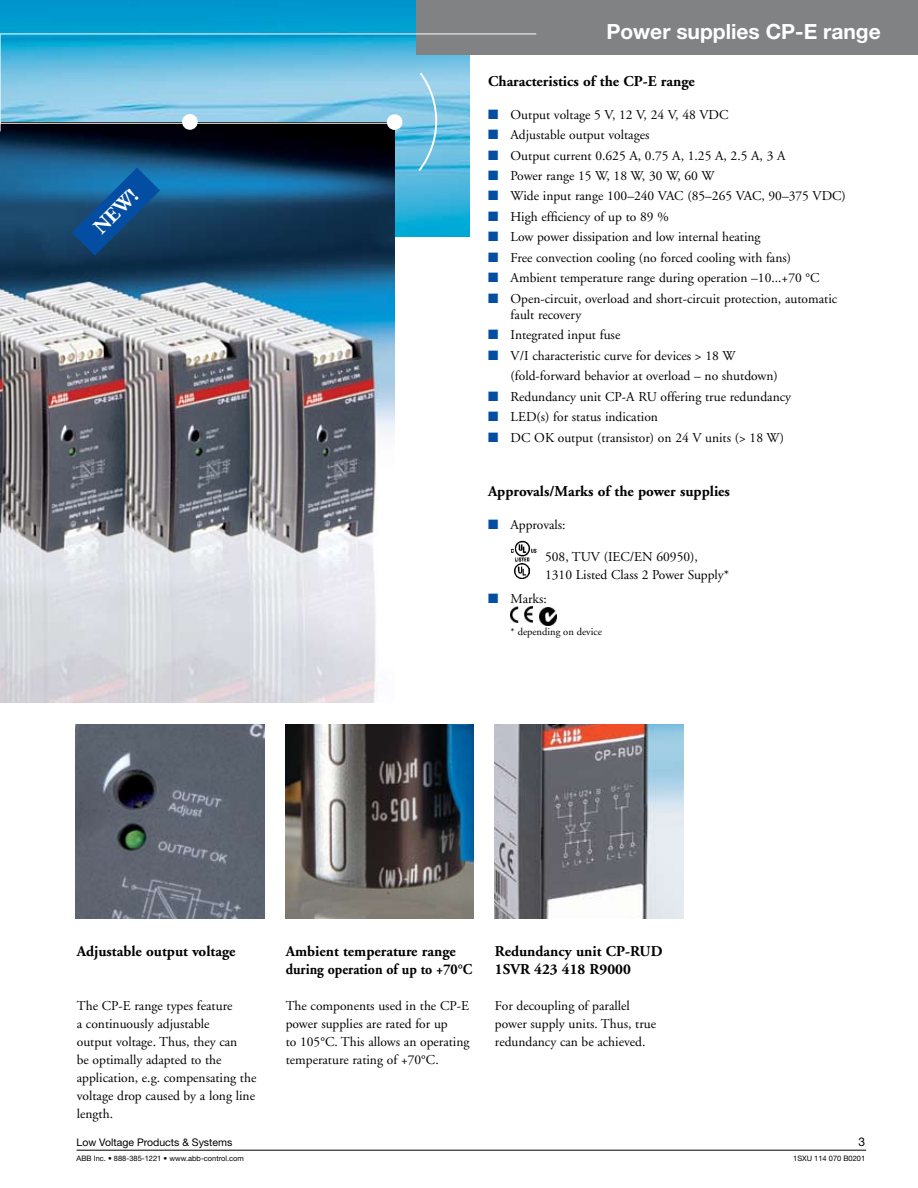
<style>
.page{position:relative;width:918px;height:1188px;background:#fff}
.page>*{position:absolute;margin:0;border:0;box-sizing:border-box;transform-origin:0 0}
.t1{font:700 21px "Helvetica Neue";color:#fff}
.t2{font:700 21px "Adobe Garamond";color:#fff}
.t3{font:700 15px/18px "Adobe Garamond";color:#000}
.t4{font:13.5px/18px "Adobe Garamond";color:#000}
.t5{font:10.5px "Helvetica Neue";color:#000}
.t6{font:10.5px "Adobe Garamond";color:#000}
.t7{font:7.5px "Helvetica Neue";color:#000}
.s1{color:#034ea2}
</style>
<div class="page">
<hr style="left:77px;top:1150px;width:789px;height:1px;background:#000">
<img style="left:0;top:0;width:470px;height:237px">
<img style="left:0;top:124px;width:395px;height:578px">
<div style="left:416px;top:0;width:502px;height:55px;background:#808284"></div>
<img style="left:511px;top:540px;width:26px;height:24px">
<img style="left:514px;top:564px;width:15px;height:15px">
<img style="left:511px;top:606px;width:21px;height:17px">
<img style="left:540px;top:608px;width:17px;height:17px">
<hr style="left:0;top:34px;width:536px;height:1px;background:#fff">
<svg style="left:72px;top:168px;width:88px;height:88px"></svg>
<img style="left:286px;top:725px;width:188px;height:194px">
<hr style="left:0;top:123px;width:401px;height:1px;background:#fff">
<hr style="left:0;top:34px;width:1px;height:97px;background:#fff">
<svg style="left:411px;top:71px;width:31px;height:102px"></svg>
<svg style="left:450px;top:71px;width:1px;height:102px"></svg>
<div style="left:182px;top:114px;width:16px;height:16px;background:#fff;border-radius:50%"></div>
<div style="left:387px;top:114px;width:15px;height:16px;background:#fff;border-radius:50%"></div>
<svg style="left:0;top:114px;width:1px;height:16px"></svg>
<img style="left:75px;top:724px;width:190px;height:195px">
<img style="left:495px;top:724px;width:188px;height:195px">
<h1 class="t2" style="left:89px;top:222px;width:55px;rotate:-45deg">NEW!</h1>
<h1 class="t1" style="left:606px;top:19px;width:276px">Power supplies CP-E range</h1>
<p class="t3" style="left:488px;top:73px;width:208px">Characteristics of the CP-E range</p>
<p class="t4" style="left:488px;top:106px;width:242px"><span class="s1">■</span> Output voltage 5 V, 12 V, 24 V, 48 VDC</p>
<p class="t4" style="left:488px;top:126px;width:163px"><span class="s1">■</span> Adjustable output voltages</p>
<p class="t4" style="left:488px;top:147px;width:299px"><span class="s1">■</span> Output current 0.625 A, 0.75 A, 1.25 A, 2.5 A, 3 A</p>
<p class="t4" style="left:488px;top:167px;width:228px"><span class="s1">■</span> Power range 15 W, 18 W, 30 W, 60 W</p>
<p class="t4" style="left:488px;top:188px;width:359px"><span class="s1">■</span> Wide input range 100–240 VAC (85–265 VAC, 90–375 VDC)</p>
<p class="t4" style="left:488px;top:208px;width:182px"><span class="s1">■</span> High efficiency of up to 89 %</p>
<p class="t4" style="left:488px;top:228px;width:274px"><span class="s1">■</span> Low power dissipation and low internal heating</p>
<p class="t4" style="left:488px;top:249px;width:305px"><span class="s1">■</span> Free convection cooling (no forced cooling with fans)</p>
<p class="t4" style="left:488px;top:269px;width:333px"><span class="s1">■</span> Ambient temperature range during operation –10...+70 °C</p>
<p class="t4" style="left:511px;top:291px;width:328px;line-height:16.2px;text-indent:-23px"><span class="s1">■</span> Open-circuit, overload and short-circuit protection, automatic fault recovery</p>
<p class="t4" style="left:488px;top:326px;width:134px"><span class="s1">■</span> Integrated input fuse</p>
<p class="t4" style="left:511px;top:346px;width:269px;line-height:20.4px;text-indent:-23px"><span class="s1">■</span> V/I characteristic curve for devices &gt; 18 W (fold-forward behavior at overload – no shutdown)</p>
<p class="t4" style="left:488px;top:388px;width:304px"><span class="s1">■</span> Redundancy unit CP-A RU offering true redundancy</p>
<p class="t4" style="left:488px;top:408px;width:171px"><span class="s1">■</span> LED(s) for status indication</p>
<p class="t4" style="left:488px;top:429px;width:297px"><span class="s1">■</span> DC OK output (transistor) on 24 V units (&gt; 18 W)</p>
<p class="t3" style="left:488px;top:483px;width:243px">Approvals/Marks of the power supplies</p>
<p class="t4" style="left:488px;top:516px;width:79px"><span class="s1">■</span> Approvals:</p>
<p class="t4" style="left:545px;top:549px;width:186px;line-height:17.4px">508, TUV (IEC/EN 60950),<br>1310 Listed Class 2 Power Supply*</p>
<p class="t4" style="left:488px;top:590px;width:60px"><span class="s1">■</span> Marks:</p>
<p class="t6" style="left:511px;top:626px;width:93px">* depending on device</p>
<p class="t3" style="left:77px;top:943px;width:160px">Adjustable output voltage</p>
<p class="t4" style="left:77px;top:997px;width:181px">The CP-E range types feature<br>a continuously adjustable<br>output voltage. Thus, they can<br>be optimally adapted to the application, e.g. compensating the voltage drop caused by a long line length.</p>
<p class="t3" style="left:286px;top:943px;width:188px">Ambient temperature range during operation of up to +70°C</p>
<p class="t4" style="left:286px;top:997px;width:185px">The components used in the CP-E power supplies are rated for up<br>to 105°C. This allows an operating temperature rating of +70°C.</p>
<p class="t3" style="left:495px;top:943px;width:169px">Redundancy unit CP-RUD<br>1SVR 423 418 R9000</p>
<p class="t4" style="left:495px;top:997px;width:163px">For decoupling of parallel power supply units. Thus, true redundancy can be achieved.</p>
<p class="t5" style="left:77px;top:1136px;width:157px">Low Voltage Products &amp; Systems</p>
<p class="t7" style="left:77px;top:1154px;width:169px">ABB Inc. • 888-385-122 1 • www.abb-control.com</p>
<p class="t7" style="left:793px;top:1154px;width:74px">1SXU 114 070 B0201</p>
</div>
